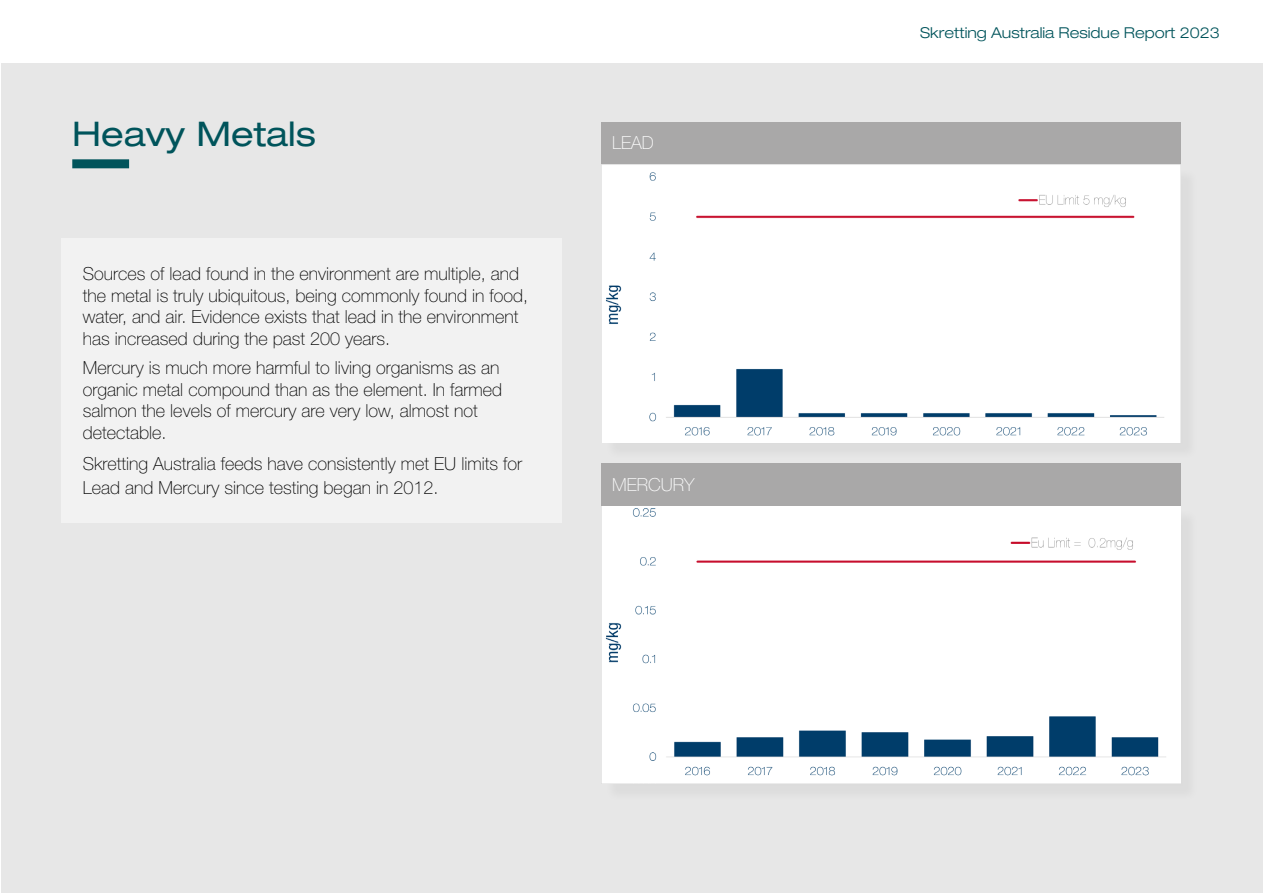
<style>
.page{position:relative;width:1263px;height:893px;background:#fff}
.page>*{position:absolute;margin:0;border:0;box-sizing:border-box;transform-origin:0 0}
.t1{font:expanded 34.05px "Helvetica Neue LT Pro";color:#00545b}
.t2{font:100 18px/21.6px "Helvetica Neue LT Pro";color:#000}
.t3{font:100 18px "Helvetica Neue LT Pro";color:#fff}
.t4{font:300 expanded 15px "Helvetica Neue LT Std";color:#00545b}
</style>
<div class="page">
<div style="left:2px;top:64px;width:1261px;height:829px;background:#e7e7e7"></div>
<div style="left:602px;top:463px;width:579px;height:43px;background:#a9a8a8"></div>
<div style="left:602px;top:122px;width:579px;height:43px;background:#a9a8a8"></div>
<div style="left:62px;top:238px;width:500px;height:285px;background:#f2f2f2"></div>
<div style="left:604px;top:508px;width:595px;height:294px;background:#dfdfdf"></div>
<img style="left:602px;top:506px;width:579px;height:278px">
<div style="left:604px;top:167px;width:595px;height:294px;background:#e0e0e0"></div>
<div style="left:602px;top:165px;width:579px;height:277px;background:#fff"></div>
<div style="left:72px;top:159px;width:57px;height:9px;background:#00545b"></div>
<h1 class="t1" style="left:72px;top:114px;width:245px">Heavy Metals</h1>
<p class="t2" style="left:83px;top:263px;width:447px">Sources of lead found in the environment are multiple, and the metal is truly ubiquitous, being commonly found in food, water, and air. Evidence exists that lead in the environment has increased during the past 200 years.</p>
<p class="t2" style="left:83px;top:357px;width:421px">Mercury is much more harmful to living organisms as an organic metal compound than as the element. In farmed salmon the levels of mercury are very low, almost not detectable.</p>
<p class="t2" style="left:83px;top:452px;width:441px;line-height:24px">Skretting Australia feeds have consistently met EU limits for<br>Lead and Mercury since testing began in 2012.</p>
<p class="t3" style="left:612px;top:133px;width:43px">LEAD</p>
<p class="t3" style="left:612px;top:474px;width:84px">MERCURY</p>
<p class="t4" style="left:920px;top:24px;width:301px">Skretting Australia Residue Report 2023</p>
</div>
